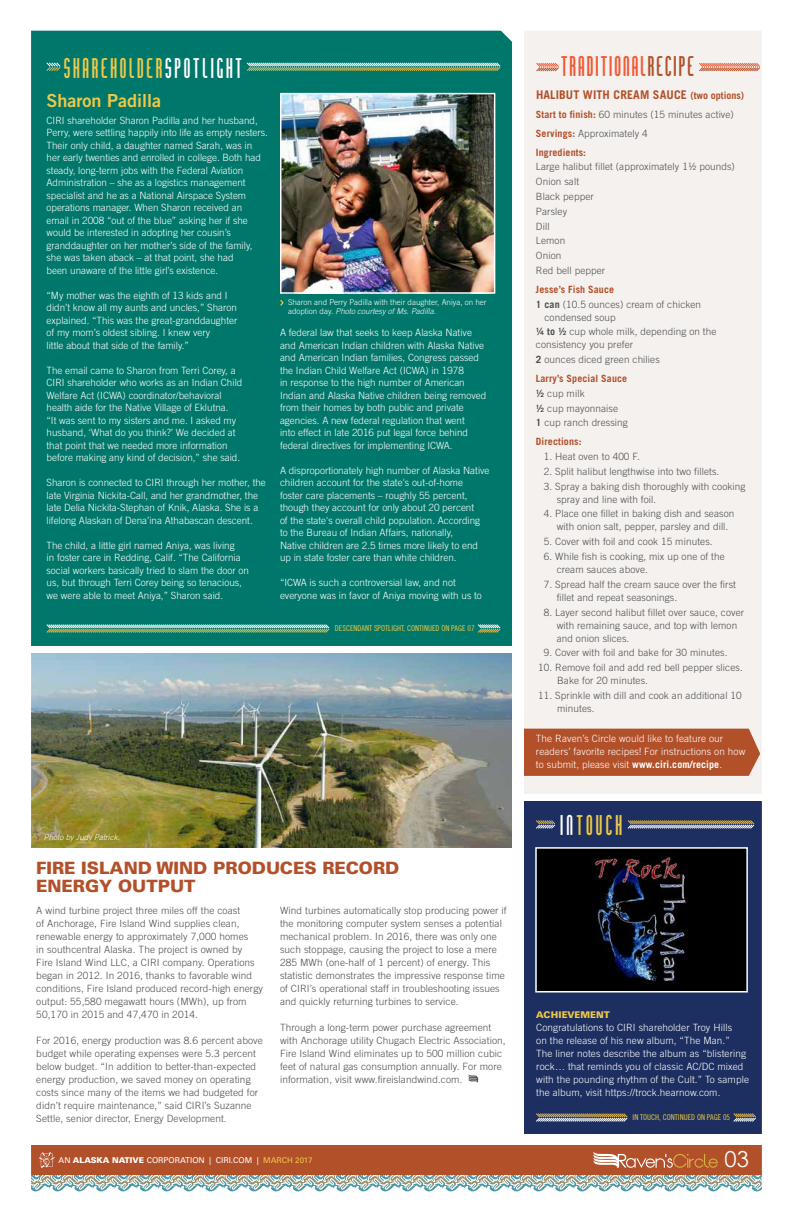
<style>
.page{position:relative;width:792px;height:1224px;background:#fff}
.page>*{position:absolute;margin:0;border:0;box-sizing:border-box;transform-origin:0 0}
.t1{font:24px "Chingolo Pro";letter-spacing:-.02em;color:#eec948}
.t2{font:24px "Chingolo Pro";letter-spacing:-.05em;color:#f15834}
.t3{font:24px "Chingolo Pro";color:#eec948}
.t4{font:22px "Century Gothic";color:#fff}
.t5{font:18px "Trade Gothic Bold Two";color:#eec948}
.t6{font:900 17px/18px "Univers LT Std";color:#b2502a}
.t7{font:700 12px "Trade Gothic LT Std";letter-spacing:.01em;color:#b2502a}
.t8{font:300 10px/12.5px "Trade Gothic";color:#fff}
.t9{font:300 10px/13px "Trade Gothic LT Std";letter-spacing:.01em;color:#4d4d4f}
.t10{font:300 10px/13px "Trade Gothic LT Std";letter-spacing:.01em;color:#fff}
.t11{font:700 10px "Trade Gothic LT Std";letter-spacing:.01em;color:#b2502a}
.t12{font:10px "Univers Black DTC";letter-spacing:.01em;color:#eec948}
.t13{font:300 8px/9px "Trade Gothic LT Std";color:#fff}
.t14{font:8px "Trade Gothic LT Std Cn 18";color:#eec948}
.t15{font:8px "Univers LT Std";color:#fff}
.t16{font:italic 300 8px "Trade Gothic LT Std";color:#fff}
.s1{color:#fff}
.s2{font-style:italic}
.s3{color:#b2502a}
.s4{font-size:10px}
.s5{font-weight:700;color:#b2502a}
.s6{font-weight:700}
.s7{font-weight:900}
.s8{color:#eec948}
</style>
<div class="page">
<img style="left:31px;top:30px;width:731px;height:1162px">
<h1 class="t1" style="left:62px;top:54px;width:183px">SHAREHOLDER<span class="s1">SPOTLIGHT</span></h1>
<h3 class="t5" style="left:47px;top:90px;width:116px">Sharon Padilla</h3>
<p class="t8" style="left:47px;top:114px;width:223px">CIRI shareholder Sharon Padilla and her husband, Perry, were settling happily into life as empty nesters.<br>Their only child, a daughter named Sarah, was in her early twenties and enrolled in college. Both had steady, long-term jobs with the Federal Aviation Administration – she as a logistics management specialist and he as a National Airspace System operations manager. When Sharon received an<br>email in 2008 “out of the blue” asking her if she would be interested in adopting her cousin’s granddaughter on her mother’s side of the family, she was taken aback – at that point, she had<br>been unaware of the little girl’s existence.</p>
<p class="t8" style="left:47px;top:289px;width:192px">“My mother was the eighth of 13 kids and I didn’t know all my aunts and uncles,” Sharon explained. “This was the great-granddaughter of my mom’s oldest sibling. I knew very<br>little about that side of the family.”</p>
<p class="t8" style="left:47px;top:364px;width:197px">The email came to Sharon from Terri Corey, a CIRI shareholder who works as an Indian Child Welfare Act (ICWA) coordinator/behavioral health aide for the Native Village of Eklutna.<br>“It was sent to my sisters and me. I asked my husband, ‘What do you think?’ We decided at that point that we needed more information before making any kind of decision,” she said.</p>
<p class="t8" style="left:47px;top:476px;width:221px">Sharon is connected to CIRI through her mother, the late Virginia Nickita-Call, and her grandmother, the late Delia Nickita-Stephan of Knik, Alaska. She is a lifelong Alaskan of Dena’ina Athabascan descent.</p>
<p class="t8" style="left:47px;top:539px;width:204px">The child, a little girl named Aniya, was living<br>in foster care in Redding, Calif. “The California social workers basically tried to slam the door on us, but through Terri Corey being so tenacious, we were able to meet Aniya,” Sharon said.</p>
<p class="t13" style="left:288px;top:298px;width:200px">Sharon and Perry Padilla with their daughter, Aniya, on her adoption day. <span class="s2">Photo courtesy of Ms. Padilla.</span></p>
<p class="t8" style="left:280px;top:326px;width:208px">A federal law that seeks to keep Alaska Native and American Indian children with Alaska Native and American Indian families, Congress passed the Indian Child Welfare Act (ICWA) in 1978<br>in response to the high number of American Indian and Alaska Native children being removed from their homes by both public and private agencies. A new federal regulation that went<br>into effect in late 2016 put legal force behind federal directives for implementing ICWA.</p>
<p class="t8" style="left:280px;top:464px;width:211px">A disproportionately high number of Alaska Native children account for the state's out-of-home<br>foster care placements – roughly 55 percent, though they account for only about 20 percent<br>of the state's overall child population. According to the Bureau of Indian Affairs, nationally,<br>Native children are 2.5 times more likely to end up in state foster care than white children.</p>
<p class="t8" style="left:280px;top:576px;width:203px">“ICWA is such a controversial law, and not everyone was in favor of Aniya moving with us to</p>
<p class="t14" style="left:335px;top:624px;width:141px">DESCENDANT SPOTLIGHT, CONTINUED ON PAGE 07</p>
<p class="t16" style="left:44px;top:833px;width:78px">Photo by Judy Patrick.</p>
<h3 class="t6" style="left:36px;top:859px;width:365px">FIRE ISLAND WIND PRODUCES RECORD<br>ENERGY OUTPUT</h3>
<p class="t9" style="left:36px;top:904px;width:228px">A wind turbine project three miles off the coast<br>of Anchorage, Fire Island Wind supplies clean, renewable energy to approximately 7,000 homes<br>in southcentral Alaska. The project is owned by<br>Fire Island Wind LLC, a CIRI company. Operations began in 2012. In 2016, thanks to favorable wind conditions, Fire Island produced record-high energy output: 55,580 megawatt hours (MWh), up from 50,170 in 2015 and 47,470 in 2014.</p>
<p class="t9" style="left:36px;top:1034px;width:228px">For 2016, energy production was 8.6 percent above budget while operating expenses were 5.3 percent below budget. “In addition to better-than-expected energy production, we saved money on operating costs since many of the items we had budgeted for didn’t require maintenance,” said CIRI’s Suzanne Settle, senior director, Energy Development.</p>
<p class="t9" style="left:280px;top:904px;width:228px">Wind turbines automatically stop producing power if the monitoring computer system senses a potential mechanical problem. In 2016, there was only one such stoppage, causing the project to lose a mere 285 MWh (one-half of 1 percent) of energy. This statistic demonstrates the impressive response time of CIRI’s operational staff in troubleshooting issues and quickly returning turbines to service.</p>
<p class="t9" style="left:280px;top:1021px;width:227px">Through a long-term power purchase agreement with Anchorage utility Chugach Electric Association, Fire Island Wind eliminates up to 500 million cubic feet of natural gas consumption annually. For more information, visit www.fireislandwind.com.</p>
<h1 class="t2" style="left:559px;top:52px;width:138px">TRADITIONAL<span class="s3">RECIPE</span></h1>
<p class="t7" style="left:536px;top:88px;width:210px">HALIBUT WITH CREAM SAUCE <span class="s4">(two options)</span></p>
<p class="t9" style="left:536px;top:105px;width:199px;line-height:18.8px"><span class="s5">Start to finish:</span> 60 minutes (15 minutes active)<br><span class="s5">Servings:</span> Approximately 4<br><span class="s5">Ingredients:</span></p>
<p class="t9" style="left:536px;top:159px;width:200px;line-height:14.8px">Large halibut fillet (approximately 1½ pounds)<br>Onion salt<br>Black pepper<br>Parsley<br>Dill<br>Lemon<br>Onion<br>Red bell pepper</p>
<p class="t9" style="left:536px;top:282px;width:167px;line-height:14.8px"><span class="s5">Jesse’s Fish Sauce<br></span><span class="s6">1 can</span> (10.5 ounces) cream of chicken</p>
<p class="t9" style="left:536px;top:309px;width:182px;line-height:14.8px;text-indent:9px">condensed soup<br><span class="s6">¼ to ½</span> cup whole milk, depending on the</p>
<p class="t9" style="left:536px;top:337px;width:125px;line-height:14.8px">consistency you prefer<br><span class="s6">2</span> ounces diced green chilies</p>
<p class="t9" style="left:536px;top:371px;width:93px;line-height:14.8px"><span class="s5">Larry’s Special Sauce </span><span class="s6">½</span> cup milk<br><span class="s6">½</span> cup mayonnaise<br><span class="s6">1</span> cup ranch dressing</p>
<p class="t11" style="left:536px;top:435px;width:47px">Directions:</p>
<p class="t9" style="left:544px;top:450px;width:98px">1. Heat oven to 400 F.</p>
<p class="t9" style="left:544px;top:465px;width:177px">2. Split halibut lengthwise into two fillets.</p>
<p class="t9" style="left:557px;top:479px;width:190px;text-indent:-13px">3. Spray a baking dish thoroughly with cooking spray and line with foil.</p>
<p class="t9" style="left:557px;top:507px;width:179px;text-indent:-13px">4. Place one fillet in baking dish and season with onion salt, pepper, parsley and dill.</p>
<p class="t9" style="left:544px;top:535px;width:170px">5. Cover with foil and cook 15 minutes.</p>
<p class="t9" style="left:557px;top:550px;width:170px;text-indent:-13px">6. While fish is cooking, mix up one of the cream sauces above.</p>
<p class="t9" style="left:557px;top:578px;width:181px;text-indent:-13px">7. Spread half the cream sauce over the first fillet and repeat seasonings.</p>
<p class="t9" style="left:557px;top:605px;width:189px;text-indent:-13px">8. Layer second halibut fillet over sauce, cover with remaining sauce, and top with lemon and onion slices.</p>
<p class="t9" style="left:544px;top:646px;width:185px">9. Cover with foil and bake for 30 minutes.</p>
<p class="t9" style="left:557px;top:661px;width:187px;text-indent:-19px">10. Remove foil and add red bell pepper slices.<br>Bake for 20 minutes.</p>
<p class="t9" style="left:557px;top:689px;width:186px;text-indent:-19px">11. Sprinkle with dill and cook an additional 10 minutes.</p>
<p class="t10" style="left:536px;top:731px;width:211px">The Raven’s Circle would like to feature our readers’ favorite recipes! For instructions on how to submit, please visit <span class="s6">www.ciri.com/recipe</span>.</p>
<h1 class="t3" style="left:558px;top:810px;width:67px"><span class="s1">IN</span>TOUCH</h1>
<p class="t12" style="left:536px;top:1009px;width:75px">ACHIEVEMENT</p>
<p class="t10" style="left:536px;top:1021px;width:214px">Congratulations to CIRI shareholder Troy Hills<br>on the release of his new album, “The Man.”<br>The liner notes describe the album as “blistering rock… that reminds you of classic AC/DC mixed with the pounding rhythm of the Cult.” To sample the album, visit https://trock.hearnow.com.</p>
<p class="t14" style="left:633px;top:1113px;width:99px">IN TOUCH, CONTINUED ON PAGE 05</p>
<p class="t15" style="left:59px;top:1156px;width:255px">AN <span class="s7">ALASKA NATIVE</span> CORPORATION | CIRI.COM | <span class="s8">MARCH 2017</span></p>
<h2 class="t4" style="left:725px;top:1145px;width:26px">03</h2>
</div>
